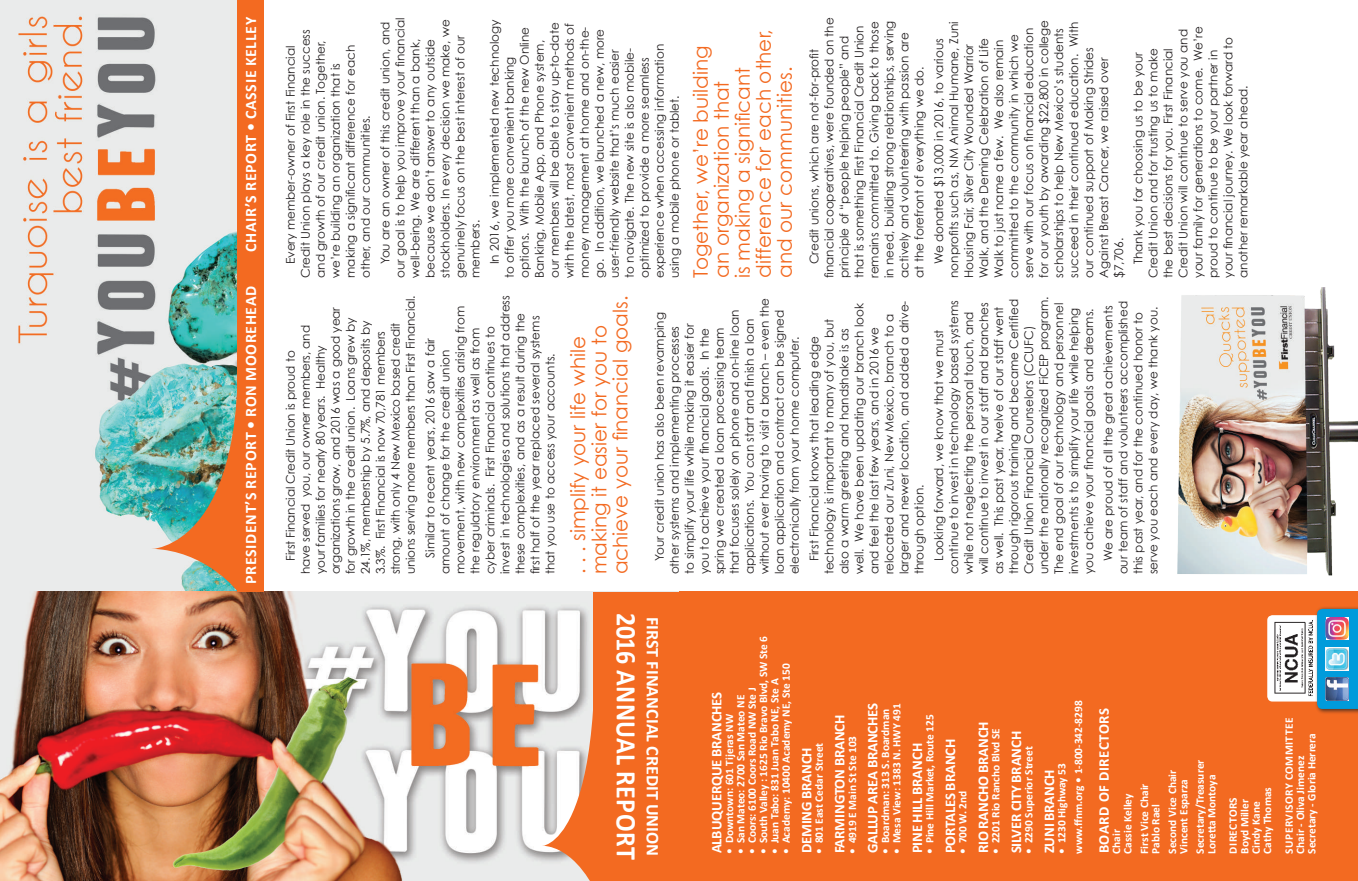
<style>
.page{position:relative;width:1358px;height:881px;background:#fff}
.page>*{position:absolute;margin:0;border:0;box-sizing:border-box;transform-origin:0 0}
.t1{font:700 28.6px "Calibri";letter-spacing:.02em;color:#fff;scale:.91 1}
.t2{font:20px/21px "Century Gothic";color:#f36a21}
.t3{font:700 18px "Calibri";color:#fff}
.t4{font:700 16px "Calibri";letter-spacing:.04em;color:#fff}
.t5{font:700 14.8px "Calibri";letter-spacing:-.01em;color:#fff}
.t6{font:700 14.8px "Calibri";letter-spacing:.04em;color:#fff}
.t7{font:12px/15px "Century Gothic";color:#231f20}
.t8{font:700 11.4px/11.4px "Calibri";color:#fff}
</style>
<div class="page">
<img style="left:0;top:0;width:237px;height:591px">
<img style="left:0;top:592px;width:594px;height:289px">
<div style="left:237px;top:278px;width:26px;height:314px;background:#f36a21"></div>
<img style="left:115px;top:363px;width:122px;height:228px">
<div style="left:237px;top:0;width:26px;height:278px;background:#f36a21"></div>
<div style="left:679px;top:592px;width:679px;height:289px;background:#f36a21"></div>
<div style="left:1314px;top:606px;width:44px;height:108px;background:#231f20;opacity:.75"></div>
<svg style="left:1267px;top:609px;width:91px;height:100px;background:#94b8c5"></svg>
<img style="left:1325px;top:677px;width:23px;height:23px">
<img style="left:1325px;top:647px;width:23px;height:23px">
<img style="left:1325px;top:617px;width:23px;height:23px">
<div style="left:594px;top:592px;width:85px;height:289px;background:#f36a21"></div>
<svg style="left:520px;top:654px;width:74px;height:227px"></svg>
<img style="left:1177px;top:287px;width:181px;height:289px">
<h3 class="t4" style="left:240px;top:252px;width:236px;rotate:-90deg">CHAIR’S REPORT • CASSIE KELLEY</h3>
<p class="t7" style="left:283px;top:278px;width:250px;text-indent:14px;rotate:-90deg">Every member-owner of First Financial Credit Union plays a key role in the success and growth of our credit union. Together, we’re building an organization that is making a significant difference for each other, and our communities.</p>
<p class="t7" style="left:377px;top:278px;width:262px;text-indent:14px;rotate:-90deg">You are an owner of this credit union, and our goal is to help you improve your financial well-being. We are different than a bank, because we don’t answer to any outside stockholders. In every decision we make, we genuinely focus on the best interest of our members.</p>
<p class="t7" style="left:487px;top:278px;width:260px;text-indent:14px;rotate:-90deg">In 2016, we implemented new technology to offer you more convenient banking options. With the launch of the new Online Banking, Mobile App, and Phone system, our members will be able to stay up-to-date with the latest, most convenient methods of money management at home and on-the&shy;go. In addition, we launched a new, more user-friendly website that’s much easier<br>to navigate. The new site is also mobile&shy;optimized to provide a more seamless experience when accessing information using a mobile phone or tablet.</p>
<p class="t7" style="left:806px;top:278px;width:262px;text-indent:14px;rotate:-90deg">Credit unions, which are not-for-profit financial cooperatives, were founded on the principle of “people helping people” and that is something First Financial Credit Union remains committed to. Giving back to those in need, building strong relationships, serving actively and volunteering with passion are at the forefront of everything we do.</p>
<p class="t7" style="left:931px;top:278px;width:259px;text-indent:14px;rotate:-90deg">We donated $13,000 in 2016, to various nonprofits such as, NM Animal Humane, Zuni Housing Fair, Silver City Wounded Warrior Walk, and the Deming Celebration of Life Walk to just name a few. We also remain committed to the community in which we serve with our focus on financial education for our youth by awarding $22,800 in college scholarships to help New Mexico’s students succeed in their continued education. With our continued support of Making Strides Against Breast Cancer, we raised over $7,706.</p>
<p class="t7" style="left:1130px;top:278px;width:253px;text-indent:14px;rotate:-90deg">Thank you for choosing us to be your Credit Union and for trusting us to make the best decisions for you. First Financial Credit Union will continue to serve you and your family for generations to come. We’re proud to continue to be your partner in your financial journey. We look forward to another remarkable year ahead.</p>
<h2 class="t2" style="left:690px;top:278px;width:250px;rotate:-90deg">Together, we’re building an organization that<br>is making a significant difference for each other, and our communities.</h2>
<h3 class="t4" style="left:240px;top:584px;width:299px;rotate:-90deg">PRESIDENT’S REPORT • RON MOOREHEAD</h3>
<h2 class="t2" style="left:567px;top:574px;width:280px;rotate:-90deg">. . . simplify your life while making it easier for you to achieve your financial goals.</h2>
<p class="t7" style="left:283px;top:574px;width:281px;text-indent:14px;rotate:-90deg">First Financial Credit Union is proud to<br>have served you, our owner members, and<br>your families for nearly 80 years. Healthy organizations grow, and 2016 was a good year for growth in the credit union. Loans grew by 24.1%, membership by 5.7%, and deposits by 3.3%. First Financial is now 70,781 members strong, with only 4 New Mexico based credit unions serving more members than First Financial.</p>
<p class="t7" style="left:422px;top:574px;width:281px;text-indent:17px;rotate:-90deg">Similar to recent years, 2016 saw a fair amount of change for the credit union movement, with new complexities arising from the regulatory environment as well as from cyber criminals. First Financial continues to invest in technologies and solutions that address these complexities, and as a result during the first half of the year replaced several systems that you use to access your accounts.</p>
<p class="t7" style="left:652px;top:574px;width:278px;text-indent:14px;rotate:-90deg">Your credit union has also been revamping other systems and implementing processes<br>to simplify your life while making it easier for<br>you to achieve your financial goals. In the spring we created a loan processing team<br>that focuses solely on phone and on-line loan applications. You can start and finish a loan without ever having to visit a branch – even the loan application and contract can be signed electronically from your home computer.</p>
<p class="t7" style="left:806px;top:574px;width:275px;text-indent:14px;rotate:-90deg">First Financial knows that leading edge technology is important to many of you, but also a warm greeting and handshake is as well. We have been updating our branch look and feel the last few years, and in 2016 we relocated our Zuni, New Mexico, branch to a larger and newer location, and added a drive&shy;through option.</p>
<p class="t7" style="left:931px;top:574px;width:280px;text-indent:14px;rotate:-90deg">Looking forward, we know that we must continue to invest in technology based systems while not neglecting the personal touch, and will continue to invest in our staff and branches as well. This past year, twelve of our staff went through rigorous training and became Certified Credit Union Financial Counselors (CCUFC) under the nationally recognized FiCEP program.<br>The end goal of our technology and personnel investments is to simplify your life while helping you achieve your financial goals and dreams.</p>
<p class="t7" style="left:1100px;top:574px;width:275px;text-indent:14px;rotate:-90deg">We are proud of all the great achievements our team of staff and volunteers accomplished this past year, and for the continued honor to serve you each and every day, we thank you.</p>
<h1 class="t1" style="left:644px;top:613px;width:272px;rotate:90deg">2016 ANNUAL REPORT</h1>
<h3 class="t3" style="left:664px;top:617px;width:240px;rotate:90deg">FIRST FINANCIAL CREDIT UNION</h3>
<p class="t8" style="left:757px;top:853px;width:219px;rotate:-90deg">• South Valley : 1625 Rio Bravo Blvd, SW Ste 6</p>
<p class="t8" style="left:780px;top:853px;width:192px;rotate:-90deg">• Academy: 10400 Academy NE, Ste 150</p>
<p class="t8" style="left:769px;top:853px;width:177px;rotate:-90deg">• Juan Tabo: 831 Juan Tabo NE, Ste A</p>
<p class="t8" style="left:735px;top:853px;width:160px;rotate:-90deg">• San Mateo: 2700 San Mateo NE</p>
<p class="t8" style="left:746px;top:853px;width:167px;rotate:-90deg">• Coors: 6100 Coors Road NW Ste J</p>
<p class="t5" style="left:707px;top:853px;width:163px;rotate:-90deg">ALBUQUERQUE BRANCHES</p>
<p class="t8" style="left:723px;top:853px;width:141px;rotate:-90deg">• Downtown: 601 Tijeras NW</p>
<p class="t5" style="left:797px;top:853px;width:107px;rotate:-90deg">DEMING BRANCH</p>
<p class="t8" style="left:813px;top:853px;width:112px;rotate:-90deg">• 801 East Cedar Street</p>
<p class="t5" style="left:830px;top:853px;width:140px;rotate:-90deg">FARMINGTON BRANCH</p>
<p class="t8" style="left:846px;top:853px;width:119px;rotate:-90deg">• 4919 E Main St Ste 103</p>
<p class="t5" style="left:863px;top:853px;width:152px;rotate:-90deg">GALLUP AREA BRANCHES</p>
<p class="t8" style="left:879px;top:853px;width:147px;rotate:-90deg">• Boardman: 313 S. Boardman</p>
<p class="t8" style="left:891px;top:853px;width:152px;rotate:-90deg">• Mesa View: 1383 N. HWY 491</p>
<p class="t8" style="left:924px;top:853px;width:141px;rotate:-90deg">• Pine Hill Market, Route 125</p>
<p class="t5" style="left:907px;top:853px;width:112px;rotate:-90deg">PINE HILL BRANCH</p>
<p class="t5" style="left:940px;top:853px;width:116px;rotate:-90deg">PORTALES BRANCH</p>
<p class="t8" style="left:957px;top:853px;width:65px;rotate:-90deg">• 700 W. 2nd</p>
<p class="t5" style="left:973px;top:853px;width:133px;rotate:-90deg">RIO RANCHO BRANCH</p>
<p class="t8" style="left:990px;top:853px;width:127px;rotate:-90deg">• 2201 Rio Rancho Blvd SE</p>
<p class="t5" style="left:1006px;top:853px;width:124px;rotate:-90deg">SILVER CITY BRANCH</p>
<p class="t8" style="left:1023px;top:853px;width:109px;rotate:-90deg">• 2290 Superior Street</p>
<p class="t8" style="left:1053px;top:853px;width:155px;line-height:16.5px;rotate:-90deg">• 1230 Highway 53 www.ffnm.org • 1-800-342-8298</p>
<p class="t6" style="left:1094px;top:853px;width:147px;rotate:-90deg">BOARD OF DIRECTORS</p>
<p class="t5" style="left:1039px;top:853px;width:86px;rotate:-90deg">ZUNI BRANCH</p>
<p class="t8" style="left:1110px;top:853px;width:62px;rotate:-90deg">Chair<br>Cassie Kelley</p>
<p class="t8" style="left:1138px;top:853px;width:72px;rotate:-90deg">First Vice Chair<br>Pablo Rael</p>
<p class="t8" style="left:1166px;top:853px;width:85px;rotate:-90deg">Second Vice Chair<br>Vincent Esparza</p>
<p class="t8" style="left:1194px;top:853px;width:95px;rotate:-90deg">Secretary/Treasurer<br>Loretta Montoya</p>
<p class="t8" style="left:1227px;top:853px;width:68px;rotate:-90deg">DIRECTORS<br>Boyd Miller<br>Cindy Kane<br>Cathy Thomas</p>
<p class="t8" style="left:1283px;top:853px;width:138px;rotate:-90deg">SUPERVISORY COMMITTEE<br>Chair - Oliva Jimenez<br>Secretary - Gloria Herrera</p>
</div>
